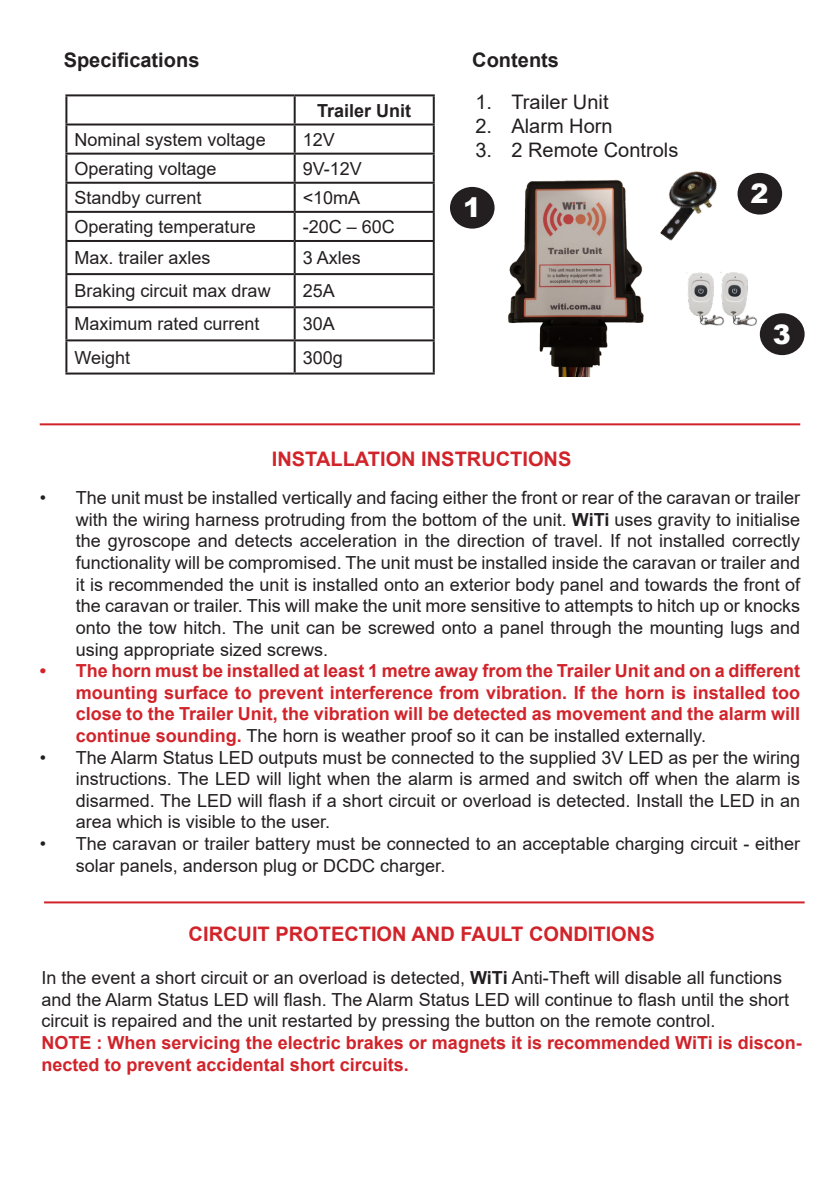
<style>
.page{position:relative;width:840px;height:1191px;background:#fff}
.page>*{position:absolute;margin:0;border:0;box-sizing:border-box;transform-origin:0 0}
.t1{font:900 27px "Arial";color:#fff}
.t2{font:700 20px "Arial";color:#d1232a}
.t3{font:20px "Arial";color:#231f20}
.t4{font:700 20px "Arial";color:#231f20}
.t5{font:18px/21.6px "Arial";color:#231f20;text-align:justify}
.t6{font:700 18px/21.6px "Arial";color:#d1232a;text-align:justify}
.t7{font:700 18px "Arial";color:#231f20}
.s1{font-weight:700}
.s2{font-weight:400;color:#231f20}
.s3{font-weight:700;color:#d1232a}
</style>
<div class="page">
<hr style="left:44px;top:901px;width:760px;height:2px;background:#d1232a">
<hr style="left:40px;top:423px;width:759px;height:2px;background:#d1232a">
<hr style="left:65px;top:94px;width:229px;height:2px;background:#231f20">
<hr style="left:65px;top:96px;width:2px;height:27px;background:#231f20">
<hr style="left:294px;top:94px;width:140px;height:2px;background:#231f20">
<hr style="left:293px;top:96px;width:2px;height:27px;background:#231f20">
<hr style="left:432px;top:96px;width:2px;height:27px;background:#231f20">
<hr style="left:65px;top:123px;width:229px;height:2px;background:#231f20">
<hr style="left:65px;top:125px;width:2px;height:28px;background:#231f20">
<hr style="left:294px;top:123px;width:140px;height:2px;background:#231f20">
<hr style="left:293px;top:125px;width:2px;height:28px;background:#231f20">
<hr style="left:432px;top:125px;width:2px;height:28px;background:#231f20">
<hr style="left:65px;top:153px;width:229px;height:2px;background:#231f20">
<hr style="left:65px;top:155px;width:2px;height:27px;background:#231f20">
<hr style="left:294px;top:153px;width:140px;height:2px;background:#231f20">
<hr style="left:293px;top:155px;width:2px;height:27px;background:#231f20">
<hr style="left:432px;top:155px;width:2px;height:27px;background:#231f20">
<hr style="left:65px;top:182px;width:229px;height:2px;background:#231f20">
<hr style="left:65px;top:184px;width:2px;height:27px;background:#231f20">
<hr style="left:294px;top:182px;width:140px;height:2px;background:#231f20">
<hr style="left:293px;top:184px;width:2px;height:27px;background:#231f20">
<hr style="left:432px;top:184px;width:2px;height:27px;background:#231f20">
<hr style="left:65px;top:211px;width:229px;height:2px;background:#231f20">
<hr style="left:65px;top:213px;width:2px;height:27px;background:#231f20">
<hr style="left:294px;top:211px;width:140px;height:2px;background:#231f20">
<hr style="left:293px;top:213px;width:2px;height:27px;background:#231f20">
<hr style="left:432px;top:213px;width:2px;height:27px;background:#231f20">
<hr style="left:65px;top:240px;width:229px;height:2px;background:#231f20">
<hr style="left:65px;top:242px;width:2px;height:31px;background:#231f20">
<hr style="left:294px;top:240px;width:140px;height:2px;background:#231f20">
<hr style="left:293px;top:242px;width:2px;height:31px;background:#231f20">
<hr style="left:432px;top:242px;width:2px;height:31px;background:#231f20">
<hr style="left:65px;top:273px;width:229px;height:2px;background:#231f20">
<hr style="left:65px;top:275px;width:2px;height:31px;background:#231f20">
<hr style="left:294px;top:273px;width:140px;height:2px;background:#231f20">
<hr style="left:293px;top:275px;width:2px;height:31px;background:#231f20">
<hr style="left:432px;top:275px;width:2px;height:31px;background:#231f20">
<hr style="left:65px;top:306px;width:229px;height:2px;background:#231f20">
<hr style="left:65px;top:308px;width:2px;height:31px;background:#231f20">
<hr style="left:294px;top:306px;width:140px;height:2px;background:#231f20">
<hr style="left:293px;top:308px;width:2px;height:31px;background:#231f20">
<hr style="left:432px;top:308px;width:2px;height:31px;background:#231f20">
<hr style="left:65px;top:339px;width:229px;height:2px;background:#231f20">
<hr style="left:65px;top:341px;width:2px;height:31px;background:#231f20">
<hr style="left:294px;top:339px;width:140px;height:2px;background:#231f20">
<hr style="left:293px;top:341px;width:2px;height:31px;background:#231f20">
<hr style="left:432px;top:341px;width:2px;height:31px;background:#231f20">
<hr style="left:65px;top:372px;width:229px;height:2px;background:#231f20">
<hr style="left:294px;top:372px;width:140px;height:2px;background:#231f20">
<div style="left:759px;top:313px;width:45px;height:42px;background:#231f20;border-radius:50%"></div>
<div style="left:449px;top:187px;width:45px;height:42px;background:#231f20;border-radius:50%"></div>
<img style="left:688px;top:298px;width:69px;height:28px">
<img style="left:660px;top:171px;width:123px;height:127px">
<img style="left:508px;top:179px;width:136px;height:197px">
<p class="t4" style="left:64px;top:46px;width:137px">Specifications</p>
<p class="t4" style="left:472px;top:46px;width:88px">Contents</p>
<p class="t7" style="left:317px;top:97px;width:96px">Trailer Unit</p>
<p class="t5" style="left:74px;top:128px;width:193px">Nominal system voltage</p>
<p class="t5" style="left:302px;top:128px;width:34px">12V</p>
<p class="t5" style="left:74px;top:157px;width:144px">Operating voltage</p>
<p class="t5" style="left:302px;top:157px;width:61px">9V-12V</p>
<p class="t5" style="left:74px;top:187px;width:129px">Standby current</p>
<p class="t5" style="left:302px;top:187px;width:59px">&lt;10mA</p>
<p class="t5" style="left:74px;top:216px;width:183px">Operating temperature</p>
<p class="t5" style="left:302px;top:216px;width:94px">-20C – 60C</p>
<p class="t5" style="left:74px;top:247px;width:138px">Max. trailer axles</p>
<p class="t5" style="left:302px;top:247px;width:60px">3 Axles</p>
<p class="t5" style="left:74px;top:280px;width:198px">Braking circuit max draw</p>
<p class="t5" style="left:302px;top:280px;width:34px">25A</p>
<p class="t5" style="left:74px;top:313px;width:187px">Maximum rated current</p>
<p class="t5" style="left:302px;top:313px;width:34px">30A</p>
<p class="t5" style="left:74px;top:346px;width:57px">Weight</p>
<p class="t5" style="left:302px;top:346px;width:42px">300g</p>
<p class="t3" style="left:475px;top:88px;width:135px">1. Trailer Unit</p>
<p class="t3" style="left:475px;top:112px;width:139px">2. Alarm Horn</p>
<p class="t3" style="left:475px;top:136px;width:204px">3. 2 Remote Controls</p>
<p class="t1" style="left:463px;top:188px;width:19px">1</p>
<p class="t2" style="left:272px;top:444px;width:301px">INSTALLATION INSTRUCTIONS</p>
<p class="t1" style="left:750px;top:174px;width:19px">2</p>
<p class="t1" style="left:772px;top:314px;width:19px">3</p>
<p class="t5" style="left:76px;top:487px;width:725px;text-indent:-36px">• The unit must be installed vertically and facing either the front or rear of the caravan or trailer with the wiring harness protruding from the bottom of the unit. <span class="s1">WiTi</span> uses gravity to initialise the gyroscope and detects acceleration in the direction of travel. If not installed correctly functionality will be compromised. The unit must be installed inside the caravan or trailer and it is recommended the unit is installed onto an exterior body panel and towards the front of the caravan or trailer. This will make the unit more sensitive to attempts to hitch up or knocks onto the tow hitch. The unit can be screwed onto a panel through the mounting lugs and using appropriate sized screws.</p>
<p class="t6" style="left:76px;top:660px;width:725px;text-indent:-36px">• The horn must be installed at least 1 metre away from the Trailer Unit and on a different mounting surface to prevent interference from vibration. If the horn is installed too close to the Trailer Unit, the vibration will be detected as movement and the alarm will continue sounding. <span class="s2">The horn is weather proof so it can be installed externally.</span></p>
<p class="t5" style="left:76px;top:746px;width:725px;text-indent:-36px">• The Alarm Status LED outputs must be connected to the supplied 3V LED as per the wiring instructions. The LED will light when the alarm is armed and switch off when the alarm is disarmed. The LED will flash if a short circuit or overload is detected. Install the LED in an area which is visible to the user.</p>
<p class="t5" style="left:76px;top:832px;width:725px;text-indent:-36px">• The caravan or trailer battery must be connected to an acceptable charging circuit - either solar panels, anderson plug or DCDC charger.</p>
<p class="t2" style="left:188px;top:919px;width:467px">CIRCUIT PROTECTION AND FAULT CONDITIONS</p>
<p class="t5" style="left:41px;top:966px;width:761px;text-align:left">In the event a short circuit or an overload is detected, <span class="s1">WiTi</span> Anti-Theft will disable all functions and the Alarm Status LED will flash. The Alarm Status LED will continue to flash until the short circuit is repaired and the unit restarted by pressing the button on the remote control.<br><span class="s3">NOTE : When servicing the electric brakes or magnets it is recommended WiTi is discon&shy;nected to prevent accidental short circuits.</span></p>
</div>
